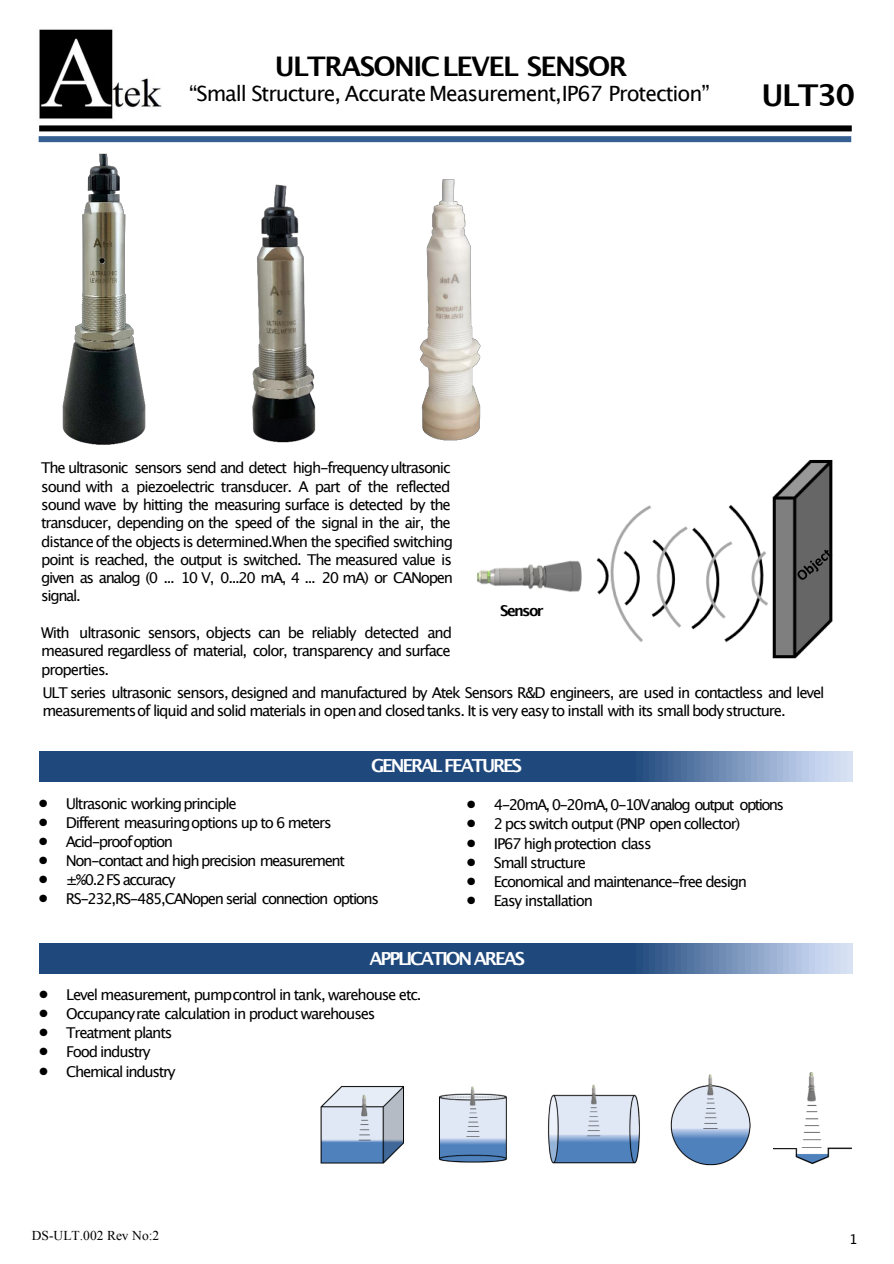
<style>
.page{position:relative;width:894px;height:1264px;background:#fff}
.page>*{position:absolute;margin:0;border:0;box-sizing:border-box;transform-origin:0 0}
.t1{font:700 30px "Lucida Grande";letter-spacing:-.05em;color:#000}
.t2{font:700 27px "Lucida Grande";letter-spacing:-.06em;color:#000}
.t3{font:21px "Lucida Grande";letter-spacing:-.05em;color:#000}
.t4{font:700 18px "Lucida Grande";letter-spacing:-.125em;color:#fff}
.t5{font:15px/18.3px "Lucida Grande";letter-spacing:-.08em;color:#000}
.t6{font:15px "Lucida Grande";letter-spacing:-.11em;color:#000}
.t7{font:700 15px "Lucida Grande";letter-spacing:-.11em;color:#000}
.t8{font:13.5px "Times New Roman";color:#000}
.t9{font:13.5px "Lucida Grande";color:#000}
.s1{font-family:"Monaco"}
</style>
<div class="page">
<img style="left:39px;top:29px;width:123px;height:90px">
<img style="left:477px;top:460px;width:356px;height:199px">
<svg style="left:797px;top:550px;width:35px;height:30px"></svg>
<svg style="left:39px;top:944px;width:813px;height:29px;background:#395e8e"></svg>
<svg style="left:39px;top:752px;width:813px;height:29px;background:#395e8e"></svg>
<img style="left:252px;top:184px;width:64px;height:259px">
<img style="left:419px;top:179px;width:62px;height:262px">
<img style="left:320px;top:1086px;width:84px;height:78px">
<img style="left:439px;top:1086px;width:68px;height:77px">
<img style="left:548px;top:1084px;width:92px;height:80px">
<img style="left:670px;top:1074px;width:81px;height:92px">
<img style="left:773px;top:1072px;width:78px;height:92px">
<div style="left:39px;top:136px;width:812px;height:6px;background:#376092"></div>
<div style="left:39px;top:125px;width:812px;height:6px;background:#000"></div>
<img style="left:62px;top:153px;width:84px;height:292px">
<h2 class="t2" style="left:275px;top:54px;width:354px">ULTRASONICLEVEL SENSOR</h2>
<h3 class="t3" style="left:189px;top:85px;width:522px">“Small Structure, Accurate Measurement,IP67 Protection”</h3>
<h1 class="t1" style="left:761px;top:82px;width:95px">ULT30</h1>
<p class="t5" style="left:41px;top:460px;width:413px">The ultrasonic sensors send and detect high-frequency ultrasonic sound with a piezoelectric transducer. A part of the reflected sound wave by hitting the measuring surface is detected by the transducer, depending on the speed of the signal in the air, the distance of the objects is determined.When the specified switching point is reached, the output is switched. The measured value is given as analog (0 ... 10 V, 0...20 mA, 4 ... 20 mA) or CANopen signal.</p>
<p class="t5" style="left:41px;top:625px;width:412px;text-align:justify">With ultrasonic sensors, objects can be reliably detected and measured regardless of material, color, transparency and surface properties.</p>
<p class="t7" style="left:500px;top:604px;width:45px">Sensor</p>
<p class="t5" style="left:42px;top:684px;width:783px">ULT series ultrasonic sensors, designed and manufactured by Atek Sensors R&amp;D engineers, are used in contactless and level measurementsof liquid and solid materials in open and closedtanks. It is very easy to install with its small body structure.</p>
<p class="t4" style="left:371px;top:758px;width:153px">GENERAL FEATURES</p>
<p class="t5" style="left:39px;top:795px;width:199px"><span class="s1">•</span> Ultrasonic working principle</p>
<p class="t5" style="left:39px;top:814px;width:294px"><span class="s1">•</span> Different measuringoptions up to 6 meters</p>
<p class="t5" style="left:39px;top:833px;width:136px"><span class="s1">•</span> Acid-proofoption</p>
<p class="t5" style="left:39px;top:852px;width:308px"><span class="s1">•</span> Non-contact and high precision measurement</p>
<p class="t5" style="left:39px;top:871px;width:138px"><span class="s1">•</span> ±%0.2FS accuracy</p>
<p class="t5" style="left:39px;top:890px;width:342px"><span class="s1">•</span> RS-232,RS-485,CANopen serial connection options</p>
<p class="t6" style="left:467px;top:798px;width:319px"><span class="s1">•</span> 4-20mA, 0-20mA, 0-10Vanalog output options</p>
<p class="t5" style="left:467px;top:816px;width:275px"><span class="s1">•</span> 2 pcsswitch output (PNP open collector)</p>
<p class="t5" style="left:467px;top:835px;width:186px"><span class="s1">•</span> IP67 high protection class</p>
<p class="t5" style="left:467px;top:854px;width:121px"><span class="s1">•</span> Small structure</p>
<p class="t5" style="left:467px;top:873px;width:282px"><span class="s1">•</span> Economical and maintenance-free design</p>
<p class="t5" style="left:467px;top:892px;width:128px"><span class="s1">•</span> Easy installation</p>
<p class="t4" style="left:369px;top:950px;width:157px">APPLICATION AREAS</p>
<p class="t5" style="left:39px;top:986px;width:384px"><span class="s1">•</span> Level measurement, pumpcontrol in tank, warehouse etc.</p>
<p class="t5" style="left:39px;top:1005px;width:338px"><span class="s1">•</span> Occupancyrate calculation in product warehouses</p>
<p class="t5" style="left:39px;top:1025px;width:135px"><span class="s1">•</span> Treatment plants</p>
<p class="t5" style="left:39px;top:1044px;width:113px"><span class="s1">•</span> Food industry</p>
<p class="t5" style="left:39px;top:1063px;width:138px"><span class="s1">•</span> Chemical industry</p>
<p class="t8" style="left:32px;top:1230px;width:129px">DS-ULT.002 Rev No:2</p>
<p class="t9" style="left:849px;top:1233px;width:10px">1</p>
</div>
